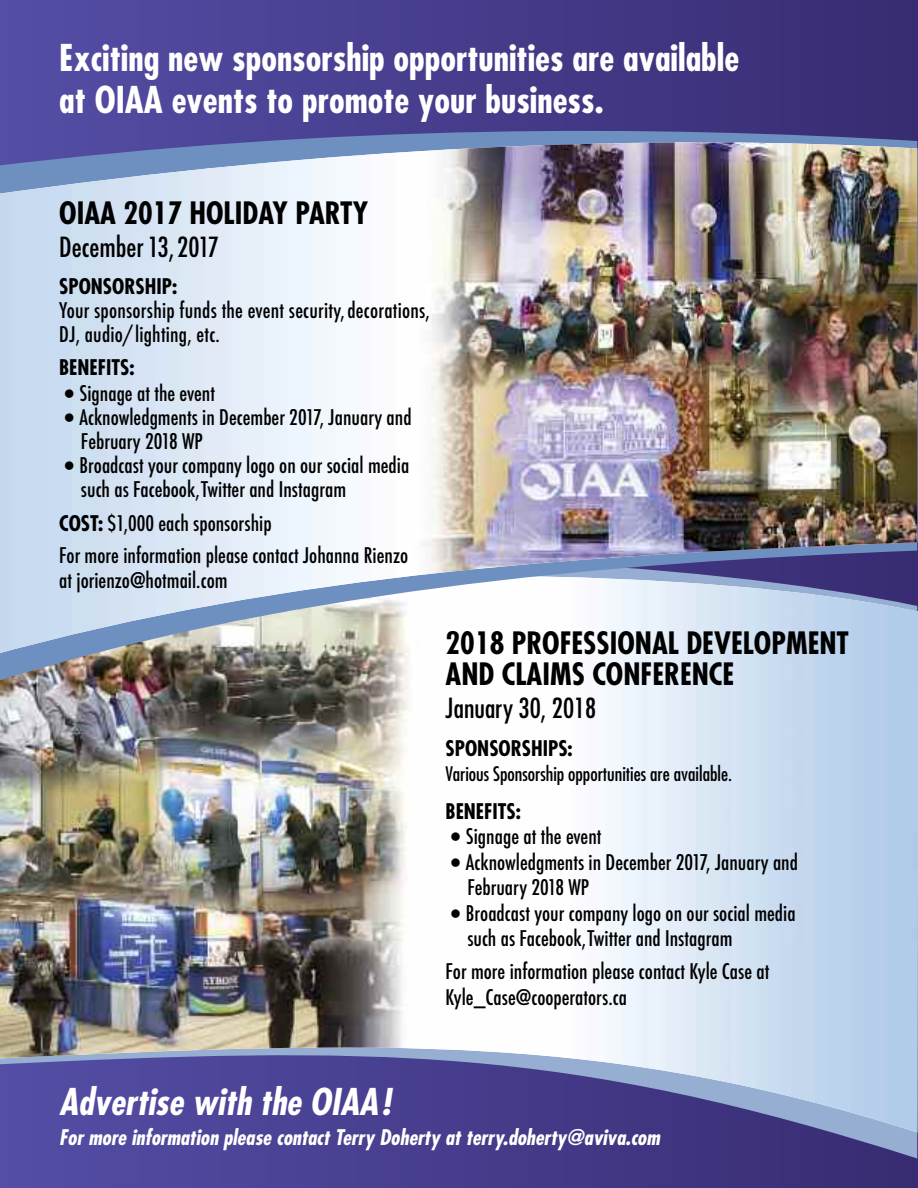
<style>
.page{position:relative;width:918px;height:1188px;background:#fff}
.page>*{position:absolute;margin:0;border:0;box-sizing:border-box;transform-origin:0 0}
.t1{font:700 condensed 36px/42px "Futura";color:#fff}
.t2{font:italic 700 condensed 36px "Futura";color:#fff}
.t3{font:700 condensed 30px/31.5px "Futura";color:#000}
.t4{font:500 condensed 27px "Futura";color:#000}
.t5{font:condensed 27px "Futura";color:#000}
.t6{font:500 condensed 21px/25.5px "Futura";color:#000}
.t7{font:italic 700 condensed 21px "Futura";color:#fff}
.t8{font:700 condensed 21px "Futura";color:#000}
.t9{font:condensed 19.5px "Futura";color:#000}
.s1{font-size:27px}
.s2{font-weight:700}
</style>
<div class="page">
<div style="left:0;top:0;width:918px;height:1188px;background:linear-gradient(to right,#544ea5,#382b72)"></div>
<svg style="left:0;top:1132px;width:917px;height:27px;background:#494290"></svg>
<img style="left:0;top:576px;width:918px;height:556px">
<img style="left:0;top:124px;width:917px;height:561px">
<svg style="left:0;top:133px;width:917px;height:524px;background:#7482b3"></svg>
<img style="left:0;top:142px;width:917px;height:512px">
<h1 class="t1" style="left:59px;top:40px;width:682px">Exciting new sponsorship opportunities are available at OIAA events to promote your business.</h1>
<h2 class="t3" style="left:59px;top:200px;width:310px">OIAA 2017 HOLIDAY PARTY</h2>
<p class="t4" style="left:59px;top:232px;width:161px">December 13,2017</p>
<p class="t8" style="left:59px;top:277px;width:119px">SPONSORSHIP:</p>
<p class="t6" style="left:59px;top:299px;width:372px;line-height:24px">Your sponsorship funds the event security,decorations,<br>DJ, audio/lighting, etc.</p>
<p class="t8" style="left:59px;top:358px;width:77px">BENEFITS:</p>
<p class="t6" style="left:59px;top:381px;width:157px"><span class="s1">•</span>Signage at the event</p>
<p class="t6" style="left:81px;top:406px;width:332px;line-height:24px;text-indent:-22px"><span class="s1">•</span>Acknowledgments in December 2017, January and<br>February 2018 WP</p>
<p class="t6" style="left:81px;top:454px;width:330px;line-height:24px;text-indent:-22px"><span class="s1">•</span>Broadcast your company logo on our social media such as Facebook,Twitter and Instagram</p>
<p class="t6" style="left:59px;top:508px;width:350px;line-height:31.5px"><span class="s2">COST:</span> $1,000 each sponsorship<br>For more information please contact Johanna Rienzo</p>
<p class="t6" style="left:59px;top:568px;width:170px">at jorienzo@hotmail.com</p>
<h2 class="t3" style="left:446px;top:629px;width:405px">2018 PROFESSIONAL DEVELOPMENT<br>AND CLAIMS CONFERENCE</h2>
<p class="t5" style="left:446px;top:696px;width:152px">January 30, 2018</p>
<p class="t8" style="left:446px;top:739px;width:129px">SPONSORSHIPS:</p>
<p class="t9" style="left:446px;top:765px;width:288px">Various Sponsorship opportunities are available.</p>
<p class="t8" style="left:446px;top:802px;width:77px">BENEFITS:</p>
<p class="t6" style="left:446px;top:824px;width:157px"><span class="s1">•</span>Signage at the event</p>
<p class="t6" style="left:467px;top:850px;width:332px;text-indent:-22px"><span class="s1">•</span>Acknowledgments in December 2017, January and<br>February 2018 WP</p>
<p class="t6" style="left:467px;top:901px;width:330px;text-indent:-22px"><span class="s1">•</span>Broadcast your company logo on our social media such as Facebook,Twitter and Instagram</p>
<p class="t6" style="left:446px;top:959px;width:325px">For more information please contact Kyle Case at<br>Kyle_Case@cooperators.ca</p>
<h1 class="t2" style="left:59px;top:1086px;width:333px">Advertise with the OIAA!</h1>
<p class="t7" style="left:59px;top:1128px;width:602px">For more information please contact Terry Doherty at terry.doherty@aviva.com</p>
</div>
